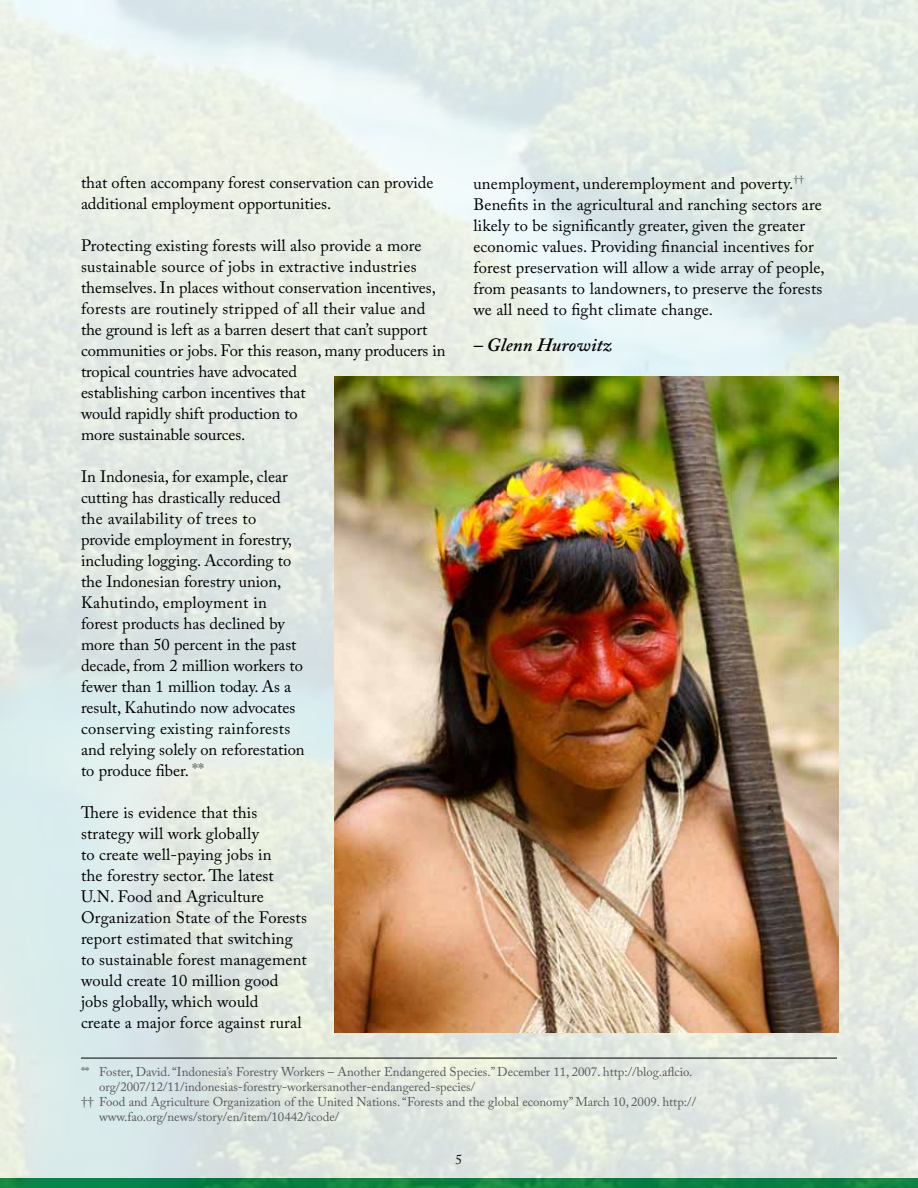
<style>
.page{position:relative;width:918px;height:1188px;background:#fff}
.page>*{position:absolute;margin:0;border:0;box-sizing:border-box;transform-origin:0 0}
.t1{font:italic 600 18.75px "Adobe Caslon Pro";letter-spacing:.01em;color:#000}
.t2{font:16.5px/21px "Adobe Caslon Pro";letter-spacing:.01em;color:#000}
.t3{font:13.5px "Adobe Caslon Pro";color:#000}
.t4{font:12.75px "Adobe Caslon Pro";color:#58595b}
.s1{font-size:18px;color:#58595b}
</style>
<div class="page">
<img style="left:0;top:0;width:918px;height:1188px">
<img style="left:334px;top:377px;width:504px;height:656px">
<hr style="left:81px;top:1058px;width:756px;height:1px;background:#000">
<p class="t2" style="left:81px;top:172px;width:354px">that often accompany forest conservation can provide additional employment opportunities.</p>
<p class="t2" style="left:81px;top:235px;width:366px">Protecting existing forests will also provide a more sustainable source of jobs in extractive industries themselves. In places without conservation incentives, forests are routinely stripped of all their value and the ground is left as a barren desert that can’t support communities or jobs. For this reason, many producers in tropical countries have advocated<br>establishing carbon incentives that<br>would rapidly shift production to<br>more sustainable sources.</p>
<p class="t2" style="left:81px;top:466px;width:225px">In Indonesia, for example, clear cutting has drastically reduced the availability of trees to provide employment in forestry, including logging. According to the Indonesian forestry union,<br>Kahutindo, employment in forest products has declined by more than 50 percent in the past decade, from 2 million workers to fewer than 1 million today. As a result, Kahutindo now advocates conserving existing rainforests and relying solely on reforestation to produce fiber. <span class="s1">**</span></p>
<p class="t2" style="left:81px;top:802px;width:227px">There is evidence that this strategy will work globally<br>to create well-paying jobs in<br>the forestry sector. The latest<br>U.N. Food and Agriculture<br>Organization State of the Forests report estimated that switching to sustainable forest management would create 10 million good jobs globally, which would<br>create a major force against rural</p>
<p class="t2" style="left:473px;top:173px;width:353px">unemployment, underemployment and poverty.<sup>†† </sup>Benefits in the agricultural and ranching sectors are likely to be significantly greater, given the greater economic values. Providing financial incentives for forest preservation will allow a wide array of people, from peasants to landowners, to preserve the forests we all need to fight climate change.</p>
<p class="t1" style="left:473px;top:333px;width:140px">– Glenn Hurowitz</p>
<p class="t4" style="left:81px;top:1064px;width:613px">** Foster, David. “Indonesia’s Forestry Workers – Another Endangered Species.” December 11, 2007. http://blog.aflcio.</p>
<p class="t4" style="left:99px;top:1079px;width:378px">org/2007/12/11/indonesias-forestry-workersanother-endangered-species/</p>
<p class="t4" style="left:81px;top:1094px;width:617px">†† Food and Agriculture Organization of the United Nations. “Forests and the global economy” March 10, 2009. http://</p>
<p class="t4" style="left:99px;top:1109px;width:242px">www.fao.org/news/story/en/item/10442/icode/</p>
<p class="t3" style="left:456px;top:1152px;width:8px">5</p>
</div>
